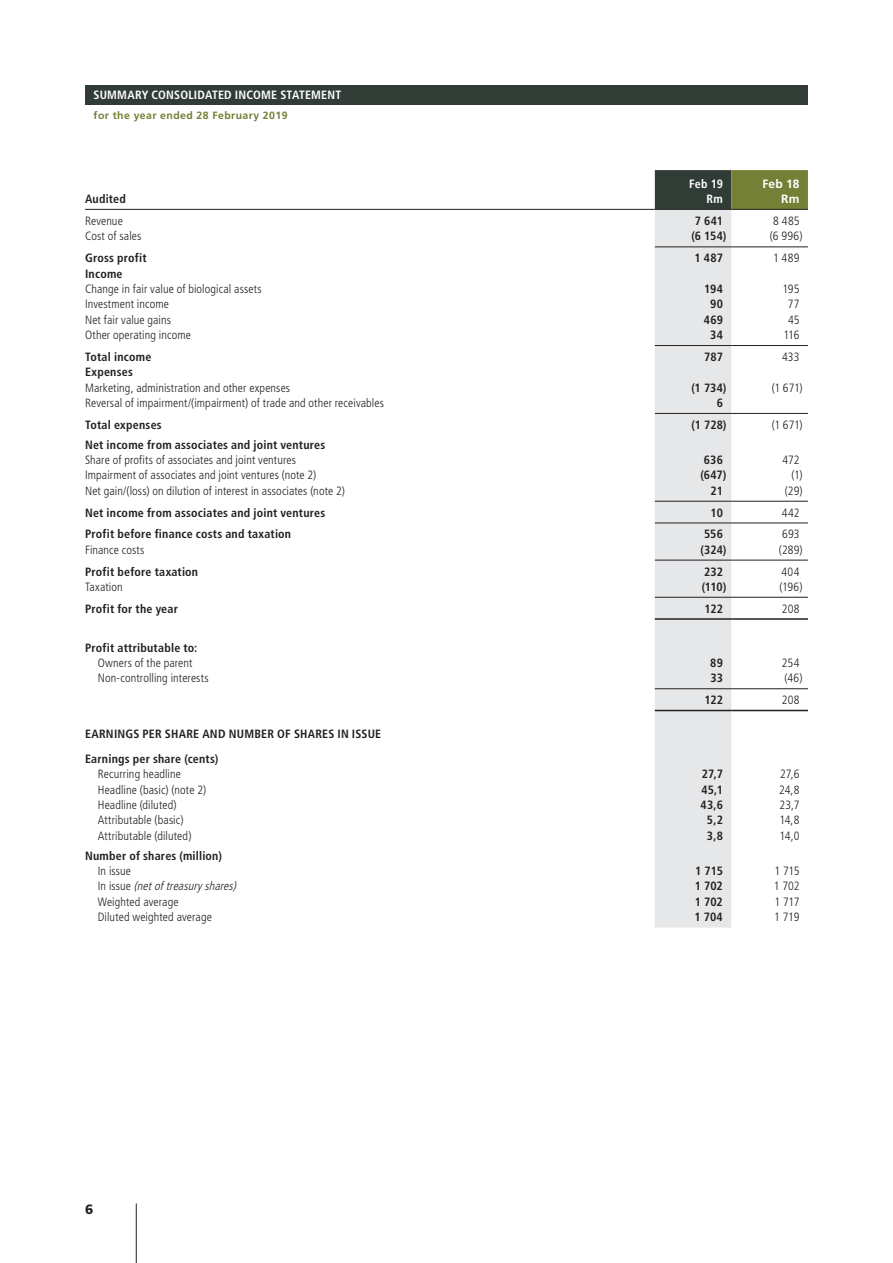
<style>
.page{position:relative;width:893px;height:1263px;background:#fff}
.page>*{position:absolute;margin:0;border:0;box-sizing:border-box;transform-origin:0 0}
.t1{font:900 13.5px "Frutiger LT Std";color:#231f20}
.t2{font:300 condensed 12px "Frutiger LT Std";letter-spacing:.01em;color:#231f20}
.t3{font:700 condensed 12px/25.2px "Frutiger LT Std";letter-spacing:.015em;color:#231f20}
.t4{font:700 condensed 12px "Frutiger LT Std";letter-spacing:.015em;color:#fff}
.t5{font:italic 300 condensed 12px "Frutiger LT Std";color:#231f20}
.t6{font:700 12px "Frutiger LT Std";letter-spacing:.015em;color:#fff}
.t7{font:700 10.5px "Frutiger LT Std";letter-spacing:.04em;color:#738035}
.s1{font-style:normal}
</style>
<div class="page">
<div style="left:85px;top:85px;width:723px;height:19px;background:#323c36"></div>
<hr style="left:136px;top:1203px;width:1px;height:60px;background:#231f20">
<svg style="left:655px;top:170px;width:153px;height:39px;background:#535e36"></svg>
<div style="left:655px;top:210px;width:76px;height:717px;background:#e6e7e9"></div>
<hr style="left:85px;top:209px;width:570px;height:1px;background:#231f20">
<hr style="left:655px;top:209px;width:76px;height:1px;background:#231f20">
<hr style="left:731px;top:209px;width:77px;height:1px;background:#231f20">
<hr style="left:655px;top:246px;width:76px;height:1px;background:#231f20">
<hr style="left:731px;top:246px;width:77px;height:1px;background:#231f20">
<hr style="left:655px;top:345px;width:76px;height:1px;background:#231f20">
<hr style="left:731px;top:345px;width:77px;height:1px;background:#231f20">
<hr style="left:655px;top:413px;width:76px;height:1px;background:#231f20">
<hr style="left:731px;top:413px;width:77px;height:1px;background:#231f20">
<hr style="left:655px;top:501px;width:76px;height:1px;background:#231f20">
<hr style="left:731px;top:501px;width:77px;height:1px;background:#231f20">
<hr style="left:655px;top:523px;width:76px;height:1px;background:#231f20">
<hr style="left:731px;top:523px;width:77px;height:1px;background:#231f20">
<hr style="left:655px;top:560px;width:76px;height:1px;background:#231f20">
<hr style="left:731px;top:560px;width:77px;height:1px;background:#231f20">
<hr style="left:655px;top:597px;width:76px;height:1px;background:#231f20">
<hr style="left:731px;top:597px;width:77px;height:1px;background:#231f20">
<hr style="left:655px;top:618px;width:76px;height:2px;background:#231f20">
<hr style="left:731px;top:618px;width:77px;height:2px;background:#231f20">
<hr style="left:655px;top:688px;width:76px;height:1px;background:#231f20">
<hr style="left:731px;top:688px;width:77px;height:1px;background:#231f20">
<hr style="left:655px;top:710px;width:76px;height:1px;background:#231f20">
<hr style="left:731px;top:710px;width:77px;height:1px;background:#231f20">
<p class="t4" style="left:94px;top:88px;width:249px">SUMMARY CONSOLIDATED INCOME STATEMENT</p>
<p class="t7" style="left:94px;top:109px;width:196px">for the year ended 28 February 2019</p>
<p class="t4" style="left:689px;top:176px;width:35px">Feb 19</p>
<p class="t6" style="left:762px;top:176px;width:39px">Feb 18</p>
<p class="t3" style="left:85px;top:186px;width:42px">Audited</p>
<p class="t4" style="left:707px;top:192px;width:18px">Rm</p>
<p class="t6" style="left:781px;top:192px;width:20px">Rm</p>
<p class="t2" style="left:85px;top:214px;width:39px">Revenue</p>
<p class="t3" style="left:695px;top:208px;width:30px">7 641</p>
<p class="t2" style="left:773px;top:214px;width:28px">8 485</p>
<p class="t2" style="left:85px;top:230px;width:58px">Cost of sales</p>
<p class="t3" style="left:691px;top:224px;width:37px">(6 154)</p>
<p class="t2" style="left:770px;top:230px;width:34px">(6 996)</p>
<p class="t3" style="left:85px;top:245px;width:63px">Gross profit</p>
<p class="t3" style="left:694px;top:245px;width:30px">1 487</p>
<p class="t2" style="left:773px;top:251px;width:28px">1 489</p>
<p class="t3" style="left:85px;top:261px;width:39px">Income</p>
<p class="t2" style="left:85px;top:282px;width:178px">Change in fair value of biological assets</p>
<p class="t3" style="left:704px;top:276px;width:20px">194</p>
<p class="t2" style="left:783px;top:282px;width:18px">195</p>
<p class="t2" style="left:85px;top:297px;width:85px">Investment income</p>
<p class="t3" style="left:710px;top:292px;width:14px">90</p>
<p class="t2" style="left:788px;top:297px;width:13px">77</p>
<p class="t2" style="left:85px;top:313px;width:87px">Net fair value gains</p>
<p class="t3" style="left:704px;top:307px;width:21px">469</p>
<p class="t2" style="left:788px;top:313px;width:13px">45</p>
<p class="t2" style="left:85px;top:328px;width:107px">Other operating income</p>
<p class="t3" style="left:710px;top:322px;width:14px">34</p>
<p class="t2" style="left:783px;top:328px;width:18px">116</p>
<p class="t3" style="left:85px;top:344px;width:68px">Total income</p>
<p class="t3" style="left:704px;top:344px;width:20px">787</p>
<p class="t2" style="left:782px;top:350px;width:19px">433</p>
<p class="t3" style="left:85px;top:360px;width:49px">Expenses</p>
<p class="t2" style="left:85px;top:381px;width:207px">Marketing, administration and other expenses</p>
<p class="t3" style="left:691px;top:375px;width:37px">(1 734)</p>
<p class="t2" style="left:772px;top:381px;width:32px">(1 671)</p>
<p class="t2" style="left:85px;top:396px;width:300px">Reversal of impairment/(impairment) of trade and other receivables</p>
<p class="t3" style="left:717px;top:390px;width:8px">6</p>
<p class="t3" style="left:85px;top:412px;width:78px">Total expenses</p>
<p class="t3" style="left:691px;top:412px;width:36px">(1 728)</p>
<p class="t2" style="left:772px;top:418px;width:32px">(1 671)</p>
<p class="t3" style="left:85px;top:432px;width:242px">Net income from associates and joint ventures</p>
<p class="t2" style="left:85px;top:453px;width:212px">Share of profits of associates and joint ventures</p>
<p class="t3" style="left:704px;top:447px;width:20px">636</p>
<p class="t2" style="left:782px;top:453px;width:19px">472</p>
<p class="t2" style="left:85px;top:468px;width:233px">Impairment of associates and joint ventures (note 2)</p>
<p class="t3" style="left:700px;top:463px;width:28px">(647)</p>
<p class="t2" style="left:791px;top:468px;width:13px">(1)</p>
<p class="t2" style="left:85px;top:484px;width:261px">Net gain/(loss) on dilution of interest in associates (note 2)</p>
<p class="t3" style="left:711px;top:478px;width:14px">21</p>
<p class="t2" style="left:785px;top:484px;width:19px">(29)</p>
<p class="t3" style="left:85px;top:500px;width:242px">Net income from associates and joint ventures</p>
<p class="t3" style="left:711px;top:500px;width:14px">10</p>
<p class="t2" style="left:782px;top:506px;width:19px">442</p>
<p class="t3" style="left:85px;top:522px;width:208px">Profit before finance costs and taxation</p>
<p class="t3" style="left:704px;top:522px;width:20px">556</p>
<p class="t2" style="left:782px;top:527px;width:19px">693</p>
<p class="t2" style="left:85px;top:543px;width:61px">Finance costs</p>
<p class="t3" style="left:700px;top:537px;width:27px">(324)</p>
<p class="t2" style="left:779px;top:543px;width:25px">(289)</p>
<p class="t3" style="left:85px;top:559px;width:115px">Profit before taxation</p>
<p class="t3" style="left:704px;top:559px;width:20px">232</p>
<p class="t2" style="left:781px;top:564px;width:19px">404</p>
<p class="t2" style="left:85px;top:580px;width:39px">Taxation</p>
<p class="t3" style="left:702px;top:574px;width:26px">(110)</p>
<p class="t2" style="left:779px;top:580px;width:25px">(196)</p>
<p class="t3" style="left:85px;top:596px;width:94px">Profit for the year</p>
<p class="t3" style="left:705px;top:596px;width:20px">122</p>
<p class="t2" style="left:782px;top:602px;width:19px">208</p>
<p class="t3" style="left:85px;top:635px;width:114px">Profit attributable to:</p>
<p class="t2" style="left:98px;top:656px;width:96px">Owners of the parent</p>
<p class="t3" style="left:710px;top:650px;width:14px">89</p>
<p class="t2" style="left:782px;top:656px;width:19px">254</p>
<p class="t2" style="left:98px;top:671px;width:112px">Non-controlling interests</p>
<p class="t3" style="left:710px;top:666px;width:14px">33</p>
<p class="t2" style="left:784px;top:671px;width:20px">(46)</p>
<p class="t3" style="left:705px;top:687px;width:20px">122</p>
<p class="t2" style="left:782px;top:693px;width:19px">208</p>
<p class="t3" style="left:85px;top:721px;width:298px">EARNINGS PER SHARE AND NUMBER OF SHARES IN ISSUE<br>Earnings per share (cents)</p>
<p class="t2" style="left:98px;top:767px;width:85px">Recurring headline</p>
<p class="t3" style="left:702px;top:761px;width:23px">27,7</p>
<p class="t2" style="left:780px;top:767px;width:21px">27,6</p>
<p class="t2" style="left:98px;top:783px;width:110px">Headline (basic) (note 2)</p>
<p class="t3" style="left:701px;top:777px;width:23px">45,1</p>
<p class="t2" style="left:779px;top:783px;width:22px">24,8</p>
<p class="t2" style="left:98px;top:798px;width:80px">Headline (diluted)</p>
<p class="t3" style="left:701px;top:792px;width:24px">43,6</p>
<p class="t2" style="left:779px;top:798px;width:21px">23,7</p>
<p class="t2" style="left:98px;top:813px;width:87px">Attributable (basic)</p>
<p class="t3" style="left:707px;top:808px;width:17px">5,2</p>
<p class="t2" style="left:779px;top:813px;width:22px">14,8</p>
<p class="t2" style="left:98px;top:829px;width:95px">Attributable (diluted)</p>
<p class="t3" style="left:707px;top:823px;width:17px">3,8</p>
<p class="t2" style="left:779px;top:829px;width:21px">14,0</p>
<p class="t3" style="left:85px;top:843px;width:138px">Number of shares (million)</p>
<p class="t2" style="left:98px;top:864px;width:35px">In issue</p>
<p class="t3" style="left:695px;top:858px;width:29px">1 715</p>
<p class="t2" style="left:774px;top:864px;width:27px">1 715</p>
<p class="t5" style="left:98px;top:879px;width:143px"><span class="s1">I n i s s u e</span> (netoftreasuryshares)</p>
<p class="t3" style="left:695px;top:874px;width:30px">1 702</p>
<p class="t2" style="left:774px;top:879px;width:27px">1 702</p>
<p class="t2" style="left:98px;top:895px;width:82px">Weighted average</p>
<p class="t3" style="left:695px;top:889px;width:30px">1 702</p>
<p class="t2" style="left:774px;top:895px;width:27px">1 717</p>
<p class="t2" style="left:98px;top:910px;width:116px">Diluted weighted average</p>
<p class="t3" style="left:694px;top:904px;width:30px">1 704</p>
<p class="t2" style="left:774px;top:910px;width:27px">1 719</p>
<p class="t1" style="left:85px;top:1201px;width:10px">6</p>
</div>
